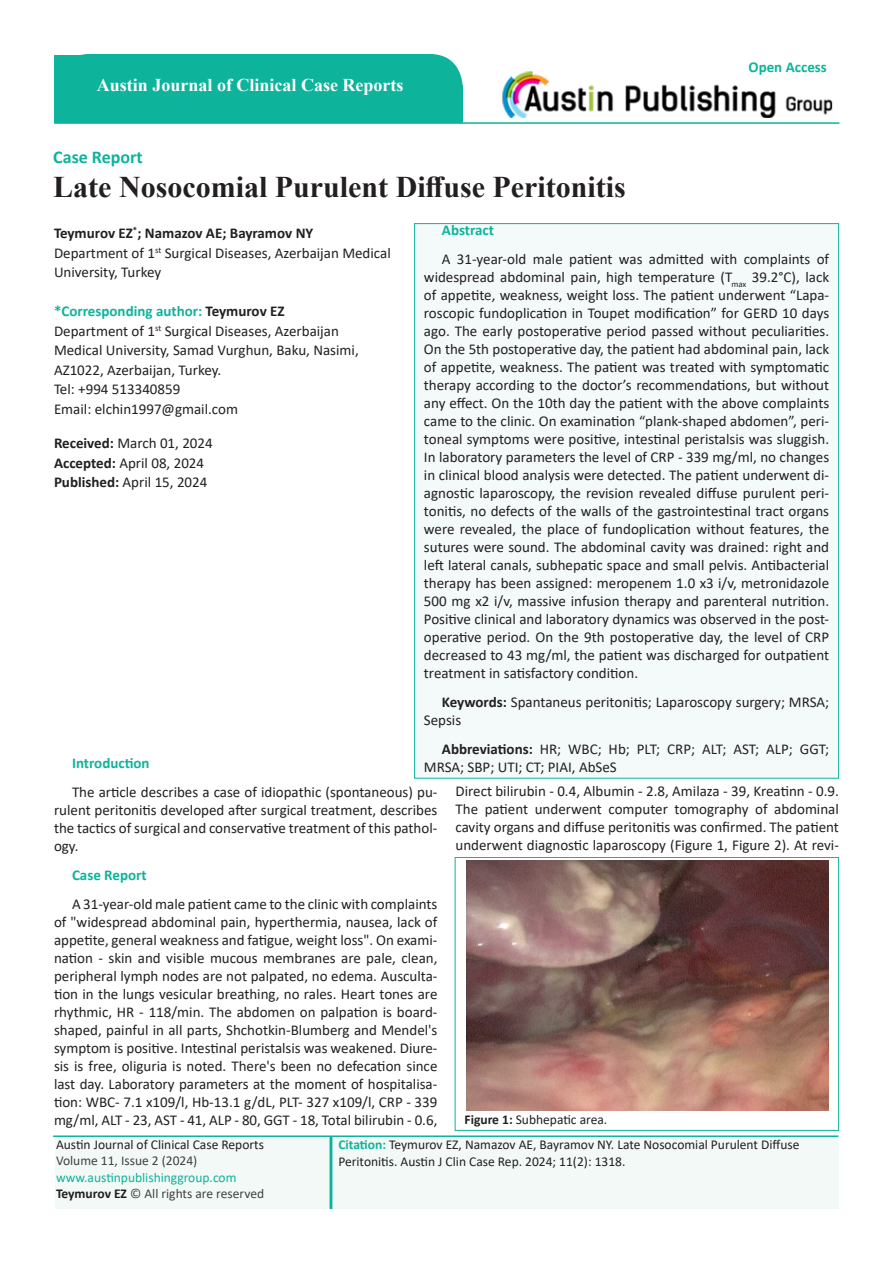
<style>
.page{position:relative;width:893px;height:1263px;background:#fff}
.page>*{position:absolute;margin:0;border:0;box-sizing:border-box;transform-origin:0 0}
.t1{font:700 30px "Times New Roman";color:#231f20}
.t2{font:700 18px "Times New Roman";color:#fff}
.t3{font:700 18px "Calibri";color:#0eb39b}
.t4{font:15px/18px "Calibri";color:#231f20}
.t5{font:700 15px "Calibri";color:#0eb39b}
.t6{font:700 15px "Calibri";color:#231f20}
.t7{font:13.5px/16.5px "Calibri";color:#231f20}
.t8{font:13.5px/16.5px "Calibri";color:#414042}
.s1{color:#231f20}
.s2{font-weight:700}
.s3{color:#0eb39b}
.s4{font-weight:700;color:#231f20}
.s5{font-weight:700;color:#0eb29a}
</style>
<div class="page">
<div style="left:55px;top:54px;width:408px;height:69px;background:#0eb39b;border-radius:33px"></div>
<img style="left:502px;top:71px;width:331px;height:46px">
<div style="left:55px;top:1138px;width:783px;height:71px;background:#f2f9f6"></div>
<div style="left:335px;top:86px;width:128px;height:37px;background:#0eb39b"></div>
<div style="left:330px;top:1136px;width:2px;height:73px;border:2px solid #0eb39b"></div>
<hr style="left:54px;top:122px;width:785px;height:2px;background:#0eb39b">
<hr style="left:53px;top:1135px;width:785px;height:2px;background:#0eb39b">
<div style="left:415px;top:224px;width:424px;height:554px;background:#f4faf9"></div>
<div style="left:455px;top:857px;width:384px;height:274px;border:1px solid #0eb39b"></div>
<img style="left:467px;top:860px;width:361px;height:250px">
<p class="t2" style="left:97px;top:72px;width:308px">Austin Journal of Clinical Case Reports</p>
<p class="t5" style="left:748px;top:57px;width:80px">Open Access</p>
<p class="t3" style="left:53px;top:144px;width:91px">Case Report</p>
<p class="t1" style="left:53px;top:165px;width:574px">Late Nosocomial Purulent Diffuse Peritonitis</p>
<p class="t6" style="left:54px;top:223px;width:261px">Teymurov EZ<sup>*</sup>; Namazov AE; Bayramov NY</p>
<p class="t4" style="left:54px;top:243px;width:338px;line-height:19.5px">Department of 1<sup>st</sup> Surgical Diseases, Azerbaijan Medical<br>University, Turkey</p>
<p class="t5" style="left:54px;top:301px;width:232px">*Corresponding author: <span class="s1">Teymurov EZ</span></p>
<p class="t4" style="left:54px;top:321px;width:306px;line-height:19.5px">Department of 1<sup>st</sup> Surgical Diseases, Azerbaijan<br>Medical University, Samad Vurghun, Baku, Nasimi,<br>AZ1022, Azerbaijan, Turkey.</p>
<p class="t4" style="left:54px;top:380px;width:128px">Tel: +994 513340859</p>
<p class="t4" style="left:54px;top:399px;width:186px">Email: elchin1997@gmail.com</p>
<p class="t4" style="left:54px;top:434px;width:160px"><span class="s2">Received:</span> March 01, 2024</p>
<p class="t4" style="left:54px;top:453px;width:152px"><span class="s2">Accepted:</span> April 08, 2024</p>
<p class="t4" style="left:54px;top:473px;width:155px"><span class="s2">Published:</span> April 15, 2024</p>
<p class="t5" style="left:442px;top:220px;width:53px">Abstract</p>
<p class="t4" style="left:424px;top:250px;width:407px;text-align:justify;text-indent:18px">A 31-year-old male patient was admitted with complaints of widespread abdominal pain, high temperature (T<sub>max</sub> 39.2°C), lack of appetite, weakness, weight loss. The patient underwent “Lapa&shy;roscopic fundoplication in Toupet modification” for GERD 10 days ago. The early postoperative period passed without peculiarities.<br>On the 5th postoperative day, the patient had abdominal pain, lack of appetite, weakness. The patient was treated with symptomatic therapy according to the doctor’s recommendations, but without any effect. On the 10th day the patient with the above complaints came to the clinic. On examination “plank-shaped abdomen”, peri&shy;toneal symptoms were positive, intestinal peristalsis was sluggish.<br>In laboratory parameters the level of CRP - 339 mg/ml, no changes in clinical blood analysis were detected. The patient underwent di&shy;agnostic laparoscopy, the revision revealed diffuse purulent peri&shy;tonitis, no defects of the walls of the gastrointestinal tract organs were revealed, the place of fundoplication without features, the sutures were sound. The abdominal cavity was drained: right and left lateral canals, subhepatic space and small pelvis. Antibacterial therapy has been assigned: meropenem 1.0 x3 i/v, metronidazole 500 mg x2 i/v, massive infusion therapy and parenteral nutrition.<br>Positive clinical and laboratory dynamics was observed in the post&shy;operative period. On the 9th postoperative day, the level of CRP decreased to 43 mg/ml, the patient was discharged for outpatient treatment in satisfactory condition.</p>
<p class="t4" style="left:424px;top:692px;width:407px;text-indent:18px"><span class="s2">Keywords:</span> Spantaneus peritonitis; Laparoscopy surgery; MRSA;<br>Sepsis</p>
<p class="t4" style="left:424px;top:739px;width:407px;text-indent:18px"><span class="s2">Abbreviations:</span> HR; WBC; Hb; PLT; CRP; ALT; AST; ALP; GGT;<br>MRSA; SBP; UTI; CT; PIAI, AbSeS</p>
<p class="t5" style="left:72px;top:753px;width:79px">Introduction</p>
<p class="t4" style="left:54px;top:783px;width:385px;text-align:justify;text-indent:18px">The article describes a case of idiopathic (spontaneous) pu&shy;rulent peritonitis developed after surgical treatment, describes the tactics of surgical and conservative treatment of this pathol&shy;ogy.</p>
<p class="t5" style="left:72px;top:864px;width:76px">Case Report</p>
<p class="t4" style="left:54px;top:894px;width:385px;text-align:justify;text-indent:18px">A 31-year-old male patient came to the clinic with complaints of "widespread abdominal pain, hyperthermia, nausea, lack of appetite, general weakness and fatigue, weight loss". On exami&shy;nation - skin and visible mucous membranes are pale, clean, peripheral lymph nodes are not palpated, no edema. Ausculta&shy;tion in the lungs vesicular breathing, no rales. Heart tones are rhythmic, HR - 118/min. The abdomen on palpation is board&shy;shaped, painful in all parts, Shchotkin-Blumberg and Mendel's symptom is positive. Intestinal peristalsis was weakened. Diure&shy;sis is free, oliguria is noted. There's been no defecation since last day. Laboratory parameters at the moment of hospitalisa&shy;tion: WBC- 7.1 x109/l, Hb-13.1 g/dL, PLT- 327 x109/l, CRP - 339 mg/ml, ALT - 23, AST - 41, ALP - 80, GGT - 18, Total bilirubin - 0.6,</p>
<p class="t4" style="left:455px;top:781px;width:385px;text-align:justify">Direct bilirubin - 0.4, Albumin - 2.8, Amilaza - 39, Kreatinn - 0.9.<br>The patient underwent computer tomography of abdominal cavity organs and diffuse peritonitis was confirmed. The patient underwent diagnostic laparoscopy (Figure 1, Figure 2). At revi-</p>
<p class="t7" style="left:464px;top:1111px;width:144px"><span class="s2">Figure 1:</span> Subhepatic area.</p>
<p class="t7" style="left:56px;top:1136px;width:209px">Austin Journal of Clinical Case Reports</p>
<p class="t8" style="left:56px;top:1152px;width:210px">Volume 11, Issue 2 (2024) <span class="s3">www.austinpublishinggroup.com<br></span><span class="s4">Teymurov EZ</span> © All rights are reserved</p>
<p class="t7" style="left:338px;top:1136px;width:463px"><span class="s5">Citation:</span> Teymurov EZ, Namazov AE, Bayramov NY. Late Nosocomial Purulent Diffuse<br>Peritonitis. Austin J Clin Case Rep. 2024; 11(2): 1318.</p>
</div>
